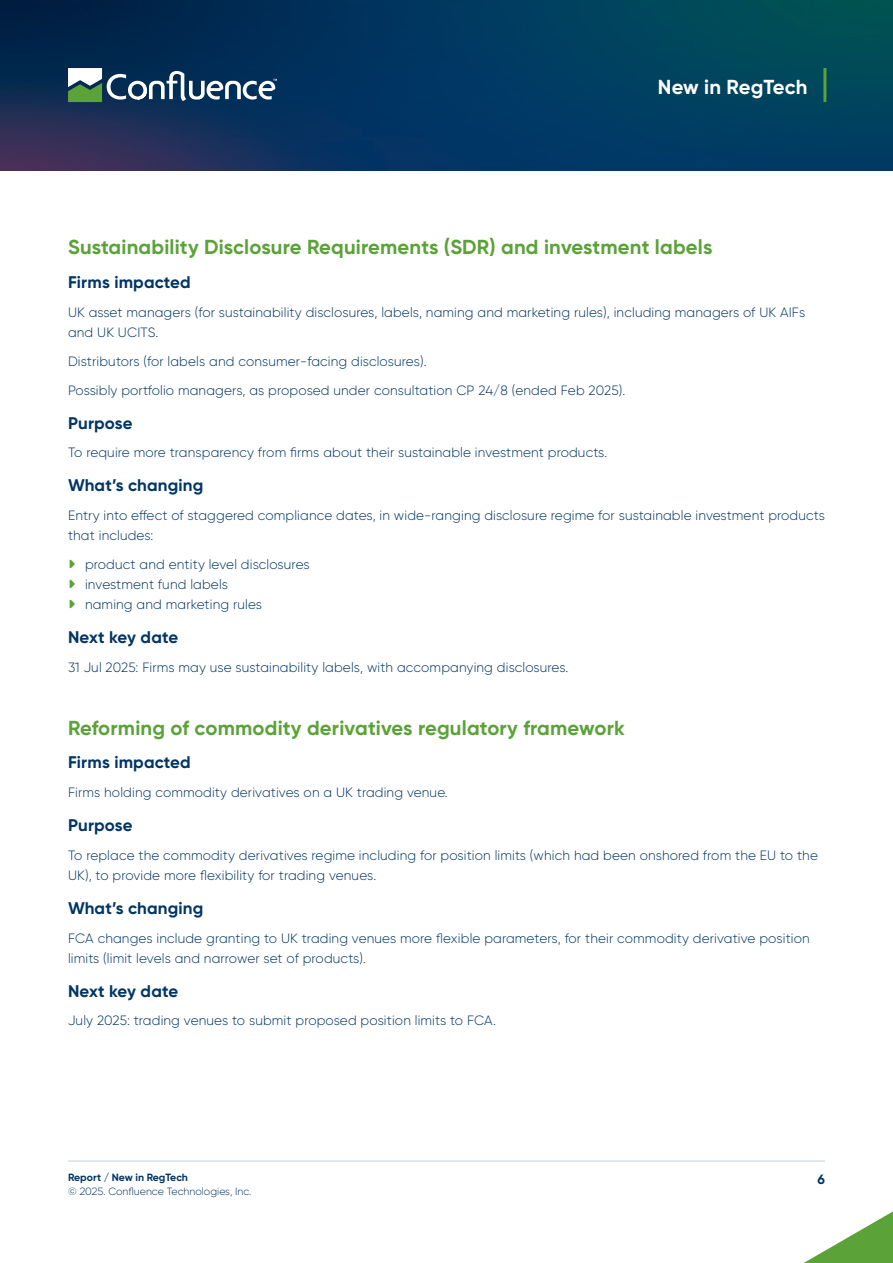
<style>
.page{position:relative;width:893px;height:1263px;background:#fff}
.page>*{position:absolute;margin:0;border:0;box-sizing:border-box;transform-origin:0 0}
.t1{font:700 20.25px "Gilroy";letter-spacing:.01em;color:#5ba239}
.t2{font:700 20.25px "Gilroy";letter-spacing:.005em;color:#fff}
.t3{font:700 16.8px "Gilroy";letter-spacing:.01em;color:#003564}
.t4{font:300 13.5px/20.2px "Gilroy";letter-spacing:.01em;color:#003564}
.t5{font:700 13.5px "Gilroy";color:#003564}
.t6{font:300 10.5px "Gilroy";color:#003564}
.t7{font:700 10.5px "Gilroy";color:#003564}
</style>
<div class="page">
<img style="left:0;top:0;width:893px;height:170px">
<svg style="left:68px;top:68px;width:209px;height:34px"></svg>
<hr style="left:823px;top:68px;width:3px;height:34px;background:#5ba239">
<svg style="left:804px;top:1211px;width:89px;height:52px"></svg>
<hr style="left:68px;top:1160px;width:757px;height:2px;background:#d7dfe9">
<h1 class="t2" style="left:658px;top:74px;width:151px">New in RegTech</h1>
<h1 class="t1" style="left:68px;top:235px;width:646px">Sustainability Disclosure Requirements (SDR) and investment labels</h1>
<p class="t3" style="left:68px;top:272px;width:124px">Firms impacted</p>
<p class="t4" style="left:68px;top:302px;width:739px">UK asset managers (for sustainability disclosures, labels, naming and marketing rules), including managers of UK AIFs and UK UCITS.</p>
<p class="t4" style="left:68px;top:347px;width:559px;line-height:28.8px">Distributors (for labels and consumer-facing disclosures).<br>Possibly portfolio managers, as proposed under consultation CP 24/8 (ended Feb 2025).</p>
<p class="t3" style="left:68px;top:412px;width:66px">Purpose</p>
<p class="t4" style="left:68px;top:442px;width:541px">To require more transparency from firms about their sustainable investment products.</p>
<p class="t3" style="left:68px;top:475px;width:137px">What’s changing</p>
<p class="t4" style="left:68px;top:505px;width:758px">Entry into effect of staggered compliance dates, in wide-ranging disclosure regime for sustainable investment products that includes:</p>
<p class="t4" style="left:85px;top:554px;width:226px">product and entity level disclosures investment fund labels<br>naming and marketing rules</p>
<p class="t3" style="left:68px;top:627px;width:112px">Next key date</p>
<p class="t4" style="left:68px;top:657px;width:502px">31 Jul 2025: Firms may use sustainability labels, with accompanying disclosures.</p>
<h1 class="t1" style="left:68px;top:715px;width:558px">Reforming of commodity derivatives regulatory framework</h1>
<p class="t3" style="left:68px;top:752px;width:124px">Firms impacted</p>
<p class="t4" style="left:68px;top:782px;width:381px">Firms holding commodity derivatives on a UK trading venue.</p>
<p class="t3" style="left:68px;top:814px;width:66px">Purpose</p>
<p class="t4" style="left:68px;top:845px;width:751px">To replace the commodity derivatives regime including for position limits (which had been onshored from the EU to the<br>UK), to provide more flexibility for trading venues.</p>
<p class="t3" style="left:68px;top:897px;width:137px">What’s changing</p>
<p class="t4" style="left:68px;top:927px;width:743px">FCA changes include granting to UK trading venues more flexible parameters, for their commodity derivative position limits (limit levels and narrower set of products).</p>
<p class="t3" style="left:68px;top:980px;width:112px">Next key date</p>
<p class="t4" style="left:68px;top:1010px;width:429px">July 2025: trading venues to submit proposed position limits to FCA.</p>
<p class="t7" style="left:68px;top:1171px;width:121px">Report / New in RegTech</p>
<p class="t5" style="left:817px;top:1171px;width:9px">6</p>
<p class="t6" style="left:68px;top:1185px;width:185px">© 2025. Confluence Technologies, Inc.</p>
</div>
